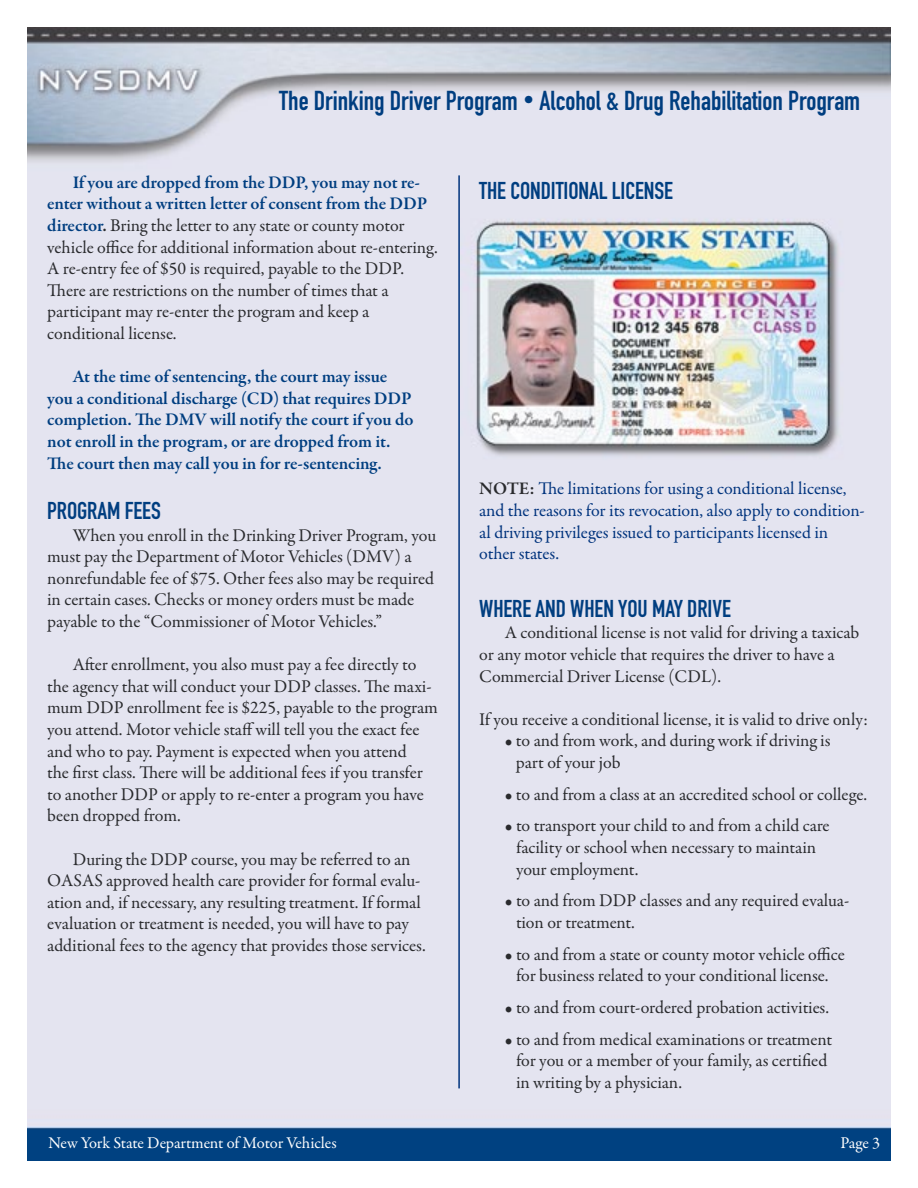
<style>
.page{position:relative;width:918px;height:1188px;background:#fff}
.page>*{position:absolute;margin:0;border:0;box-sizing:border-box;transform-origin:0 0}
.t1{font:27px "DIN Engschrift Std";color:#003e80}
.t2{font:24px "DIN Engschrift Std";letter-spacing:-.005em;color:#003e80}
.t3{font:18px/21.6px "Garamond Premr Pro";letter-spacing:-.005em;color:#292a2d}
.t4{font:600 18px/21.6px "Garamond Premr Pro";letter-spacing:-.01em;color:#003e80}
.t5{font:18px/21.6px "Garamond Premr Pro";letter-spacing:-.005em;color:#00337d}
.t6{font:16.5px "Garamond Premr Pro";letter-spacing:-.01em;color:#fff}
.s1{font-size:21px}
.s2{font-weight:600;color:#003e80}
.s3{font-weight:600}
.s4{font-weight:600;color:#292a2d}
</style>
<div class="page">
<img style="left:27px;top:27px;width:864px;height:1134px">
<hr style="left:458px;top:175px;width:2px;height:913px;background:#00337d">
<h1 class="t1" style="left:279px;top:85px;width:583px">The Drinking Driver Program <span class="s1">•</span> Alcohol &amp; Drug Rehabilitation Program</h1>
<p class="t3" style="left:47px;top:172px;width:392px;text-indent:26px"><span class="s2">If you are dropped from the DDP, you may not re&shy;enter without a written letter of consent from the DDP director</span><span class="s3">.</span> Bring the letter to any state or county motor vehicle office for additional information about re-entering.<br>A re-entry fee of $50 is required, payable to the DDP.<br>There are restrictions on the number of times that a participant may re-enter the program and keep a conditional license.</p>
<p class="t4" style="left:47px;top:366px;width:368px;text-indent:25px">At the time of sentencing, the court may issue you a conditional discharge (CD) that requires DDP completion. The DMV will notify the court if you do not enroll in the program, or are dropped from it.<br>The court then may call you in for re-sentencing.</p>
<h2 class="t2" style="left:47px;top:497px;width:21px">Program</h2>
<h2 class="t2" style="left:125px;top:497px;width:38px">Fee s</h2>
<p class="t3" style="left:47px;top:525px;width:391px;text-indent:26px">When you enroll in the Drinking Driver Program, you must pay the Department of Motor Vehicles (DMV) a nonrefundable fee of $75. Other fees also may be required in certain cases. Checks or money orders must be made payable to the “Commissioner of Motor Vehicles.”</p>
<p class="t3" style="left:47px;top:654px;width:392px;text-indent:26px">After enrollment, you also must pay a fee directly to the agency that will conduct your DDP classes. The maxi&shy;mum DDP enrollment fee is $225, payable to the program you attend. Motor vehicle staff will tell you the exact fee and who to pay. Payment is expected when you attend<br>the first class. There will be additional fees if you transfer to another DDP or apply to re-enter a program you have been dropped from.</p>
<p class="t3" style="left:47px;top:849px;width:380px;text-indent:25px">During the DDP course, you may be referred to an OASAS approved health care provider for formal evalu&shy;ation and, if necessary, any resulting treatment. If formal evaluation or treatment is needed, you will have to pay additional fees to the agency that provides those services.</p>
<h2 class="t2" style="left:479px;top:177px;width:195px">THE CONDITIONAL LICENSE</h2>
<p class="t5" style="left:479px;top:478px;width:387px"><span class="s4">NOTE:</span> The limitations for using a conditional license, and the reasons for its revocation, also apply to condition&shy;al driving privileges issued to participants licensed in other states.</p>
<h2 class="t2" style="left:479px;top:594px;width:25px">Where</h2>
<h2 class="t2" style="left:536px;top:594px;width:195px">and When You May Drive</h2>
<p class="t3" style="left:479px;top:622px;width:382px;text-indent:26px">A conditional license is not valid for driving a taxicab or any motor vehicle that requires the driver to have a<br>Commercial Driver License (CDL).</p>
<p class="t3" style="left:479px;top:709px;width:390px">If you receive a conditional license, it is valid to drive only:</p>
<p class="t3" style="left:516px;top:730px;width:316px;text-indent:-11px">• to and from work, and during work if driving is part of your job</p>
<p class="t3" style="left:505px;top:784px;width:364px">• to and from a class at an accredited school or college.</p>
<p class="t3" style="left:516px;top:815px;width:315px;text-indent:-11px">• to transport your child to and from a child care facility or school when necessary to maintain your employment.</p>
<p class="t3" style="left:516px;top:890px;width:335px;text-indent:-11px">• to and from DDP classes and any required evalua&shy;tion or treatment.</p>
<p class="t3" style="left:505px;top:944px;width:342px;text-align:center">• to and from a state or county motor vehicle office for business related to your conditional license.</p>
<p class="t3" style="left:505px;top:997px;width:326px">• to and from court-ordered probation activities.</p>
<p class="t3" style="left:516px;top:1029px;width:318px;text-indent:-11px">• to and from medical examinations or treatment for you or a member of your family, as certified in writing by a physician.</p>
<p class="t6" style="left:48px;top:1133px;width:290px">New York State Department of Motor Vehicles</p>
<p class="t6" style="left:840px;top:1133px;width:41px">Page 3</p>
</div>
